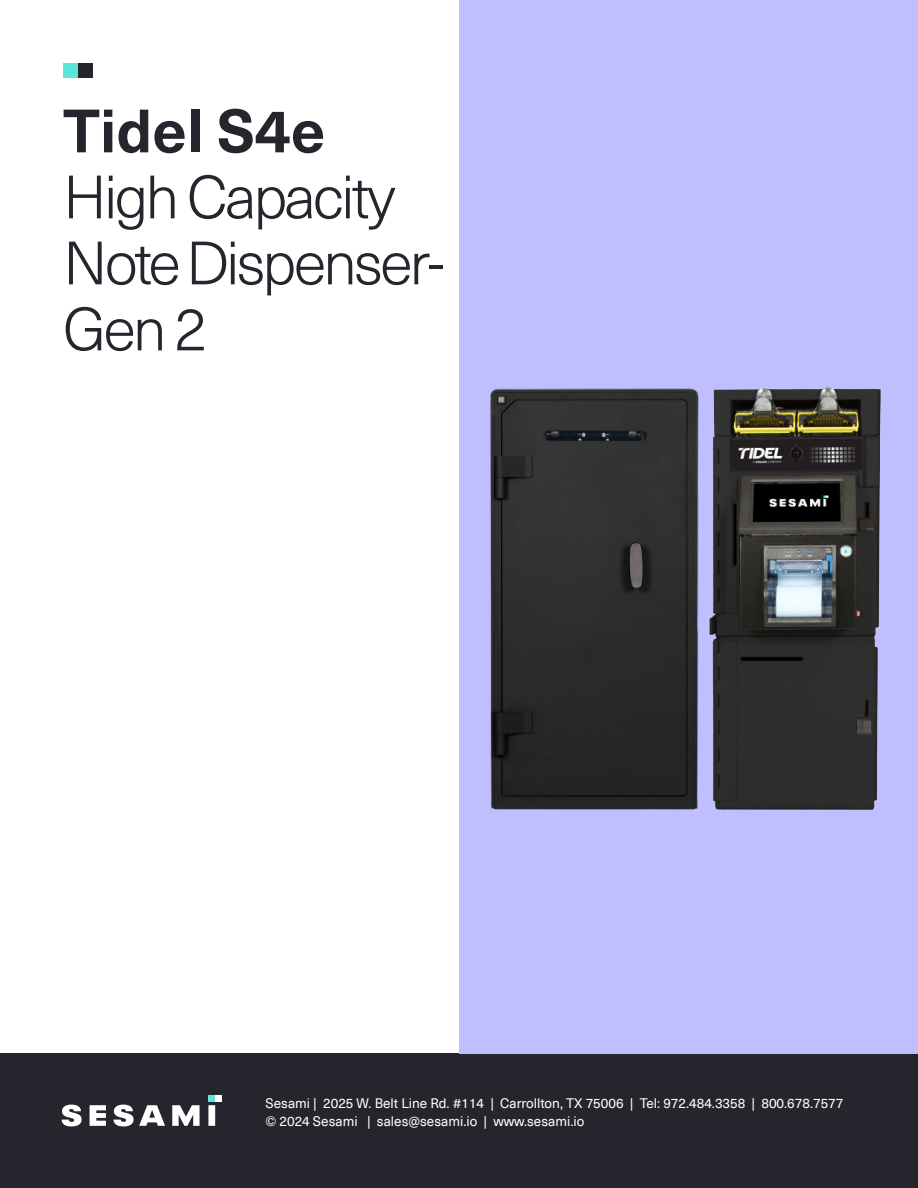
<style>
.page{position:relative;width:918px;height:1188px;background:#fff}
.page>*{position:absolute;margin:0;border:0;box-sizing:border-box;transform-origin:0 0}
.t1{font:300 60px/66px "Neue Haas Unica W1 G";letter-spacing:-.05em;color:#25252d}
.t2{font:700 60px "Neue Haas Unica W1 G";color:#25252d}
.t3{font:13.5px/18px "Neue Haas Unica W1 G";color:#fff}
</style>
<div class="page">
<div style="left:0;top:1054px;width:918px;height:134px;background:#25252d"></div>
<svg style="left:62px;top:1105px;width:153px;height:21px"></svg>
<div style="left:208px;top:1096px;width:7px;height:6px;background:#5ce6db"></div>
<div style="left:215px;top:1096px;width:7px;height:6px;background:#fff"></div>
<div style="left:459px;top:0;width:459px;height:1054px;background:#bfbfff"></div>
<div style="left:63px;top:63px;width:15px;height:15px;background:#5ce5db"></div>
<div style="left:78px;top:63px;width:15px;height:15px;background:#25252d"></div>
<img style="left:490px;top:388px;width:209px;height:422px">
<img style="left:709px;top:387px;width:172px;height:423px">
<h1 class="t2" style="left:63px;top:106px;width:264px">Tidel S4e</h1>
<h1 class="t1" style="left:63px;top:168px;width:383px">High Capacity<br>Note Dispenser-<br>Gen 2</h1>
<p class="t3" style="left:266px;top:1095px;width:579px">Sesami | 2025 W. Belt Line Rd. #114 | Carrollton, TX 75006 | Tel: 972.484.3358 | 800.678.7577 © 2024 Sesami | sales@sesami.io | www.sesami.io</p>
</div>
